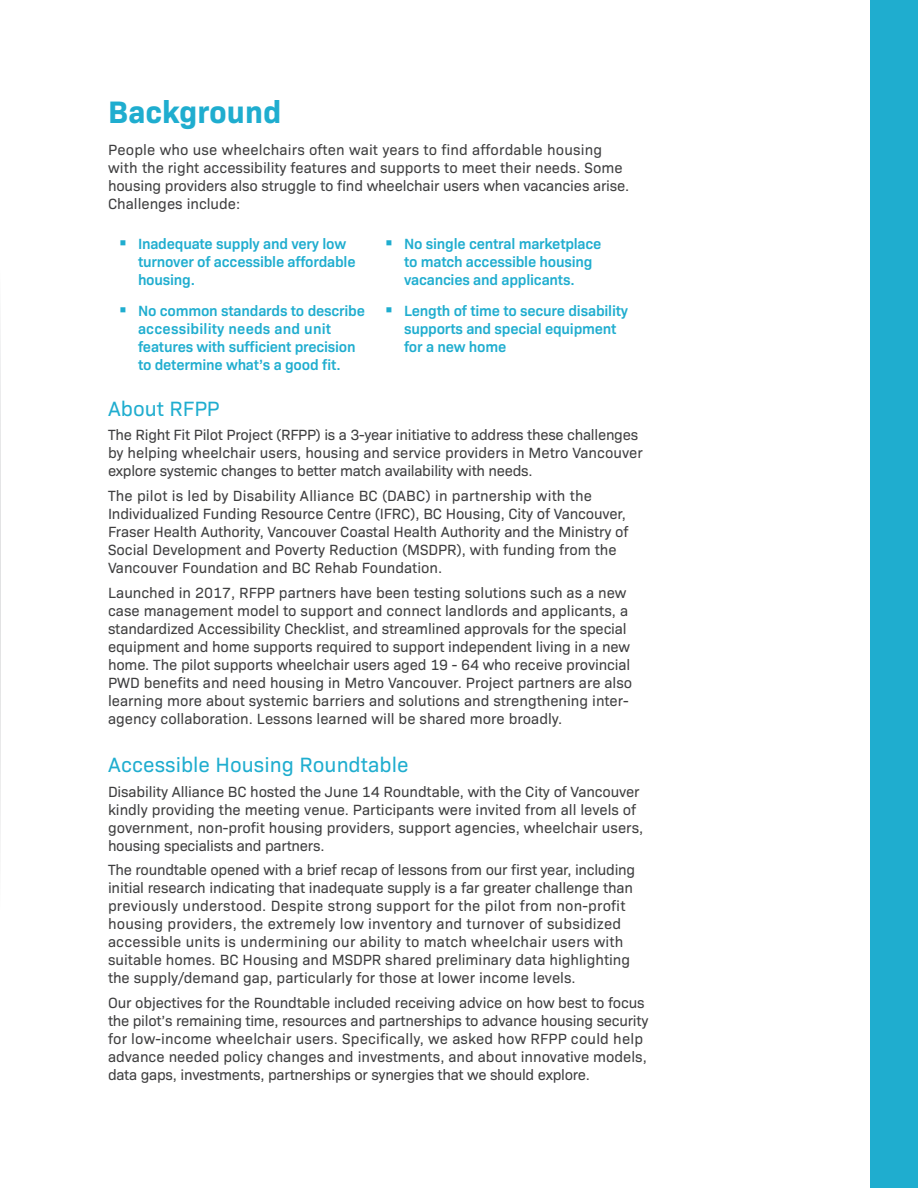
<style>
.page{position:relative;width:918px;height:1188px;background:#fff}
.page>*{position:absolute;margin:0;border:0;box-sizing:border-box;transform-origin:0 0}
.Head{font:700 31.5px "Bio Sans";color:#1fadcf}
.Body{font:21px "Bio Sans";color:#1fadcf}
.Body-2{font:15px/18px "Bio Sans";color:#3e3e3f}
.Paragraph_Style_1{font:600 15px/18px "Bio Sans";letter-spacing:-.015em;color:#1fadcf}
.s1{font-size:21px}
</style>
<div class="page">
<svg style="left:0;top:323px;width:1px;height:527px"></svg>
<div style="left:870px;top:0;width:48px;height:1188px;background:#1fadcf"></div>
<p class="Head" style="left:108px;top:88px;width:175px">Background</p>
<p class="Body-2" style="left:108px;top:139px;width:523px">People who use wheelchairs often wait years to find affordable housing with the right accessibility features and supports to meet their needs. Some housing providers also struggle to find wheelchair users when vacancies arise.<br>Challenges include:</p>
<p class="Paragraph_Style_1" style="left:138px;top:233px;width:219px;text-indent:-20px"><span class="s1">•</span> Inadequate supply and very low turnover of accessible affordable housing.</p>
<p class="Paragraph_Style_1" style="left:138px;top:301px;width:228px;text-indent:-20px"><span class="s1">•</span> No common standards to describe accessibility needs and unit features with sufficient precision to determine what’s a good fit.</p>
<p class="Paragraph_Style_1" style="left:404px;top:233px;width:199px;text-indent:-20px"><span class="s1">•</span> No single central marketplace to match accessible housing vacancies and applicants.</p>
<p class="Paragraph_Style_1" style="left:404px;top:301px;width:226px;text-indent:-20px"><span class="s1">•</span> Length of time to secure disability supports and special equipment for a new home</p>
<p class="Body" style="left:108px;top:393px;width:113px">About RFPP</p>
<p class="Body-2" style="left:108px;top:425px;width:536px">The Right Fit Pilot Project (RFPP) is a 3-year initiative to address these challenges by helping wheelchair users, housing and service providers in Metro Vancouver explore systemic changes to better match availability with needs.</p>
<p class="Body-2" style="left:108px;top:486px;width:522px">The pilot is led by Disability Alliance BC (DABC) in partnership with the Individualized Funding Resource Centre (IFRC), BC Housing, City of Vancouver, Fraser Health Authority, Vancouver Coastal Health Authority and the Ministry of Social Development and Poverty Reduction (MSDPR), with funding from the Vancouver Foundation and BC Rehab Foundation.</p>
<p class="Body-2" style="left:108px;top:583px;width:526px">Launched in 2017, RFPP partners have been testing solutions such as a new case management model to support and connect landlords and applicants, a standardized Accessibility Checklist, and streamlined approvals for the special equipment and home supports required to support independent living in a new home. The pilot supports wheelchair users aged 19 - 64 who receive provincial PWD benefits and need housing in Metro Vancouver. Project partners are also learning more about systemic barriers and solutions and strengthening inter&shy;agency collaboration. Lessons learned will be shared more broadly.</p>
<p class="Body" style="left:108px;top:749px;width:302px">Accessible Housing Roundtable</p>
<p class="Body-2" style="left:108px;top:781px;width:537px">Disability Alliance BC hosted the June 14 Roundtable, with the City of Vancouver kindly providing the meeting venue. Participants were invited from all levels of government, non-profit housing providers, support agencies, wheelchair users, housing specialists and partners.</p>
<p class="Body-2" style="left:108px;top:860px;width:529px">The roundtable opened with a brief recap of lessons from our first year, including initial research indicating that inadequate supply is a far greater challenge than previously understood. Despite strong support for the pilot from non-profit housing providers, the extremely low inventory and turnover of subsidized accessible units is undermining our ability to match wheelchair users with suitable homes. BC Housing and MSDPR shared preliminary data highlighting the supply/demand gap, particularly for those at lower income levels.</p>
<p class="Body-2" style="left:108px;top:993px;width:542px">Our objectives for the Roundtable included receiving advice on how best to focus the pilot’s remaining time, resources and partnerships to advance housing security for low-income wheelchair users. Specifically, we asked how RFPP could help advance needed policy changes and investments, and about innovative models, data gaps, investments, partnerships or synergies that we should explore.</p>
</div>
